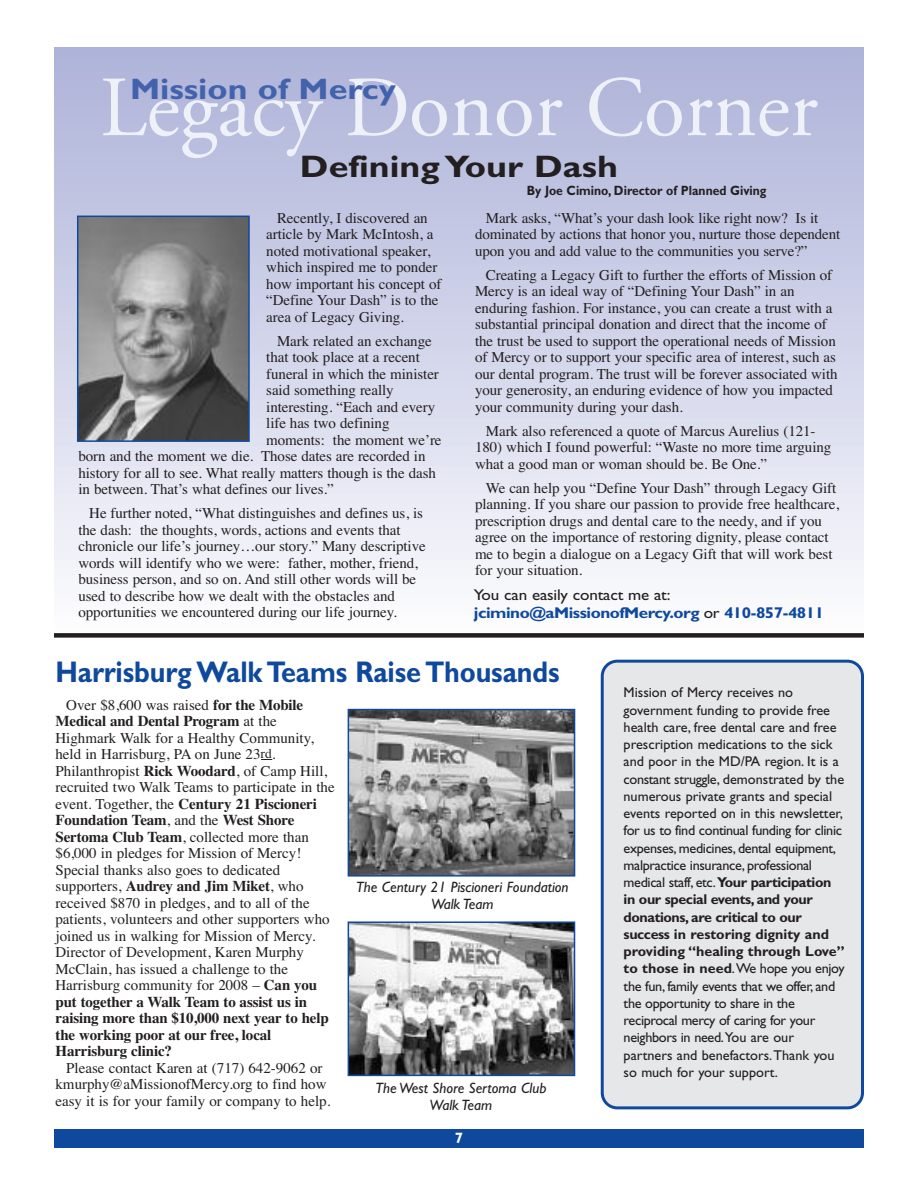
<style>
.page{position:relative;width:918px;height:1188px;background:#fff}
.page>*{position:absolute;margin:0;border:0;box-sizing:border-box;transform-origin:0 0}
.t1{font:85.5px "Adobe Garamond";color:#eff1f8}
.t2{font:700 31.2px "Gill Sans";color:#231f20;scale:1.15 1}
.t3{font:700 30px "Gill Sans";letter-spacing:-.005em;color:#0f499d;scale:.9 1}
.t4{font:700 29.7px "Gill Sans";color:#4262ac;scale:1.15 1}
.t5{font:700 15.6px/18.1px "Gill Sans";letter-spacing:-.03em;color:#0f499d;scale:1.09 1}
.t6{font:15px/16.5px "Times";letter-spacing:-.005em;color:#231f20}
.t7{font:italic 15px/16.5px "Gill Sans";color:#231f20;text-align:center}
.t8{font:700 15px "Gill Sans";color:#fff}
.t9{font:14.25px/17.2px "Gill Sans";letter-spacing:-.02em;color:#231f20}
.t10{font:700 13.5px "Gill Sans";color:#231f20;scale:.9 1}
.s1{font-weight:400;color:#231f20}
.s2{font-weight:700}
.s3{font-size:13.5px}
</style>
<div class="page">
<div style="left:54px;top:47px;width:810px;height:588px;background:linear-gradient(to bottom,#acb1d8,#fbfbfe)"></div>
<div style="left:54px;top:1129px;width:810px;height:19px;background:#0f499d"></div>
<div style="left:54px;top:633px;width:810px;height:5px;background:#231f20"></div>
<img style="left:80px;top:219px;width:167px;height:220px">
<div style="left:77px;top:216px;width:173px;height:226px;border:2px solid #0f499d"></div>
<img style="left:351px;top:712px;width:221px;height:162px">
<div style="left:348px;top:709px;width:227px;height:168px;border:2px solid #0f499d"></div>
<img style="left:351px;top:924px;width:221px;height:149px">
<div style="left:348px;top:921px;width:227px;height:155px;border:2px solid #0f499d"></div>
<div style="left:601px;top:660px;width:263px;height:449px;background:#e6e7e9"></div>
<h1 class="t1" style="left:100px;top:74px;width:719px">Legacy Donor Corner</h1>
<h3 class="t4" style="left:130px;top:78px;width:233px">Mission of Mercy</h3>
<h2 class="t2" style="left:300px;top:155px;width:278px">DefiningYour Dash</h2>
<p class="t10" style="left:527px;top:186px;width:268px">By Joe Cimino, Director of Planned Giving</p>
<p class="t6" style="left:266px;top:209px;width:177px;text-indent:11px">Recently, I discovered an article by Mark McIntosh, a noted motivational speaker, which inspired me to ponder how important his concept of “Define Your Dash” is to the area of Legacy Giving.</p>
<p class="t6" style="left:277px;top:332px;width:156px">Mark related an exchange</p>
<p class="t6" style="left:266px;top:349px;width:155px">that took place at a recent</p>
<p class="t6" style="left:266px;top:365px;width:174px">funeral in which the minister</p>
<p class="t6" style="left:266px;top:382px;width:129px">said something really</p>
<p class="t6" style="left:266px;top:398px;width:171px">interesting. “Each and every</p>
<p class="t6" style="left:266px;top:415px;width:125px">life has two defining</p>
<p class="t6" style="left:266px;top:431px;width:177px">moments: the moment we’re</p>
<p class="t6" style="left:78px;top:448px;width:349px">born and the moment we die. Those dates are recorded in</p>
<p class="t6" style="left:78px;top:464px;width:359px">history for all to see. What really matters though is the dash</p>
<p class="t6" style="left:78px;top:481px;width:257px">in between. That’s what defines our lives.”</p>
<p class="t6" style="left:78px;top:505px;width:349px;text-indent:11px">He further noted, “What distinguishes and defines us, is the dash: the thoughts, words, actions and events that chronicle our life’s journey…our story.” Many descriptive words will identify who we were: father, mother, friend, business person, and so on. And still other words will be used to describe how we dealt with the obstacles and opportunities we encountered during our life journey.</p>
<p class="t6" style="left:475px;top:210px;width:367px;text-indent:11px">Mark asks, “What’s your dash look like right now? Is it dominated by actions that honor you, nurture those dependent upon you and add value to the communities you serve?”</p>
<p class="t6" style="left:475px;top:267px;width:364px;text-indent:11px">Creating a Legacy Gift to further the efforts of Mission of Mercy is an ideal way of “Defining Your Dash” in an enduring fashion. For instance, you can create a trust with a substantial principal donation and direct that the income of the trust be used to support the operational needs of Mission of Mercy or to support your specific area of interest, such as our dental program. The trust will be forever associated with your generosity, an enduring evidence of how you impacted your community during your dash.</p>
<p class="t6" style="left:475px;top:423px;width:358px;text-indent:11px">Mark also referenced a quote of Marcus Aurelius (121-<br>180) which I found powerful: “Waste no more time arguing what a good man or woman should be. Be One.”</p>
<p class="t6" style="left:475px;top:480px;width:366px;text-indent:11px">We can help you “Define Your Dash” through Legacy Gift planning. If you share our passion to provide free healthcare, prescription drugs and dental care to the needy, and if you agree on the importance of restoring dignity, please contact me to begin a dialogue on a Legacy Gift that will work best for your situation.</p>
<p class="t5" style="left:474px;top:587px;width:323px"><span class="s1">You can easily contact me at: </span>jcimino@aMissionofMercy.org <span class="s1">or</span> 410-857-4811</p>
<h3 class="t3" style="left:56px;top:660px;width:562px">Harrisburg Walk Teams Raise Thousands</h3>
<p class="t6" style="left:55px;top:696px;width:281px;text-indent:11px">Over $8,600 was raised <span class="s2">for the Mobile Medical and Dental Program</span> at the Highmark Walk for a Healthy Community, held in Harrisburg, PA on June 23<span class="s3">rd</span>.<br>Philanthropist <span class="s2">Rick Woodard</span>, of Camp Hill, recruited two Walk Teams to participate in the event. Together, the <span class="s2">Century 21 Piscioneri Foundation Team</span>, and the <span class="s2">West Shore Sertoma Club Team</span>, collected more than $6,000 in pledges for Mission of Mercy!<br>Special thanks also goes to dedicated supporters, <span class="s2">Audrey and Jim Miket</span>, who received $870 in pledges, and to all of the patients, volunteers and other supporters who joined us in walking for Mission of Mercy.<br>Director of Development, Karen Murphy McClain, has issued a challenge to the Harrisburg community for 2008 – <span class="s2">Can you put together a Walk Team to assist us in raising more than $10,000 next year to help the working poor at our free, local Harrisburg clinic?</span></p>
<p class="t6" style="left:55px;top:1059px;width:276px;text-align:center">Please contact Karen at (717) 642-9062 or kmurphy@aMissionofMercy.org to find how easy it is for your family or company to help.</p>
<p class="t7" style="left:356px;top:880px;width:214px">The Century 21 Piscioneri Foundation<br>Walk Team</p>
<p class="t7" style="left:376px;top:1081px;width:172px">The West Shore Sertoma Club<br>Walk Team</p>
<p class="t8" style="left:455px;top:1133px;width:10px">7</p>
<p class="t9" style="left:624px;top:685px;width:223px">Mission of Mercy receives no government funding to provide free health care, free dental care and free prescription medications to the sick and poor in the MD/PA region. It is a constant struggle, demonstrated by the numerous private grants and special events reported on in this newsletter, for us to find continual funding for clinic expenses, medicines, dental equipment, malpractice insurance, professional medical staff, etc.<span class="s2">Your participation in our special events, and your donations, are critical to our success in restoring dignity and providing “healing through Love” to those in need</span>.We hope you enjoy the fun, family events that we offer, and the opportunity to share in the reciprocal mercy of caring for your neighbors in need.You are our partners and benefactors.Thank you so much for your support.</p>
</div>
